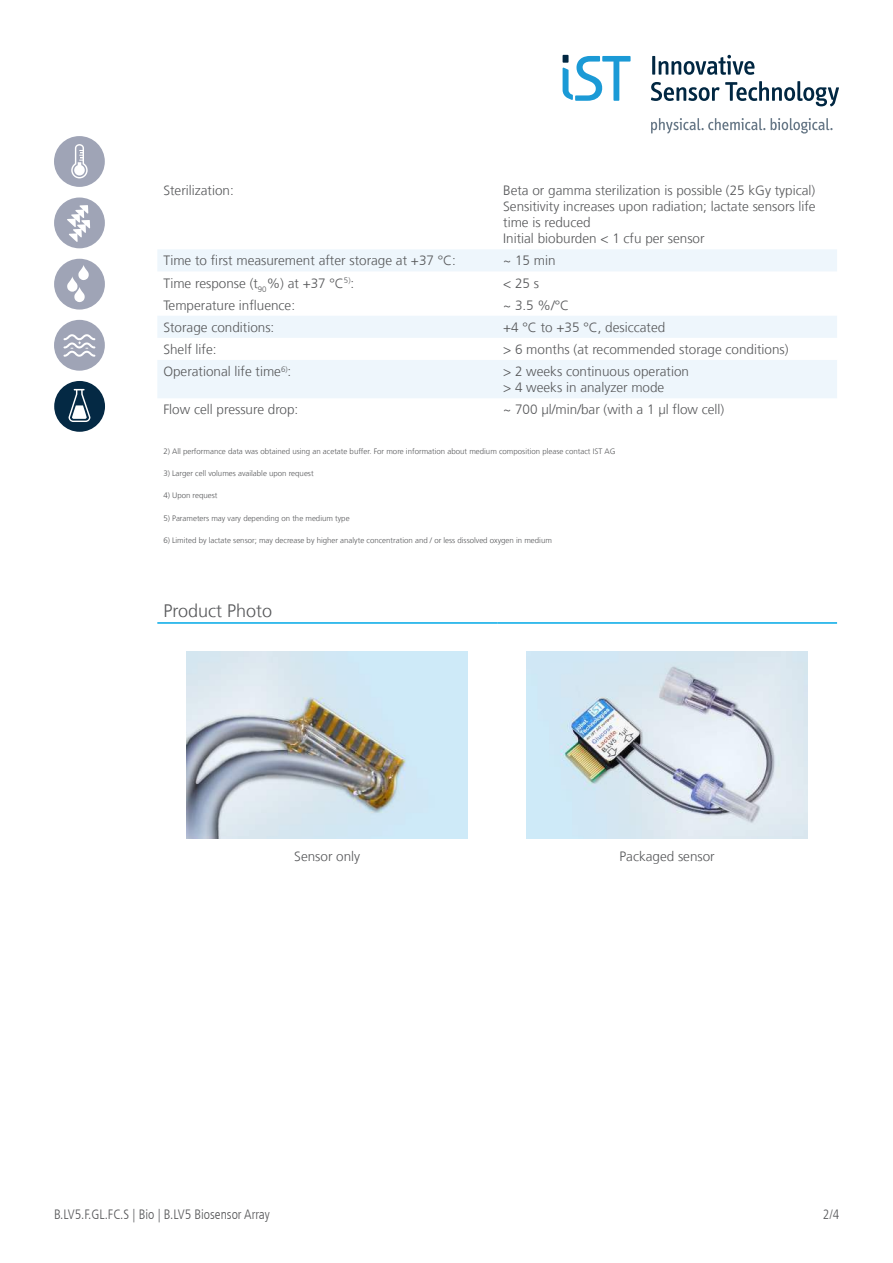
<style>
.page{position:relative;width:893px;height:1263px;background:#fff}
.page>*{position:absolute;margin:0;border:0;box-sizing:border-box;transform-origin:0 0}
.t1{font:300 18px "Frutiger LT Com";color:#57585a}
.t2{font:300 13.5px/16.2px "Frutiger LT Com";color:#57585a}
.t3{font:300 condensed 13.5px "Frutiger LT Com";color:#57585a}
.t4{font:300 7.8px "Frutiger LT Com";color:#57585a}
</style>
<div class="page">
<svg style="left:157px;top:249px;width:680px;height:149px;fill:#eef6fc"></svg>
<hr style="left:157px;top:622px;width:340px;height:2px;background:#00a9e7">
<hr style="left:497px;top:622px;width:340px;height:2px;background:#00a9e7">
<img style="left:187px;top:651px;width:281px;height:188px">
<img style="left:527px;top:651px;width:281px;height:187px">
<svg style="left:651px;top:81px;width:188px;height:26px"></svg>
<hr style="left:652px;top:56px;width:3px;height:19px;background:#012742">
<svg style="left:659px;top:55px;width:95px;height:20px"></svg>
<svg style="left:771px;top:118px;width:62px;height:16px"></svg>
<svg style="left:651px;top:118px;width:114px;height:16px"></svg>
<div style="left:563px;top:55px;width:5px;height:8px;background:#012742"></div>
<svg style="left:563px;top:56px;width:68px;height:45px"></svg>
<svg style="left:54px;top:136px;width:51px;height:51px"></svg>
<div style="left:54px;top:197px;width:51px;height:51px;background:#9fa4b6;border-radius:50%"></div>
<svg style="left:67px;top:205px;width:23px;height:37px"></svg>
<div style="left:54px;top:259px;width:51px;height:51px;background:#9fa4b6;border-radius:50%"></div>
<svg style="left:67px;top:265px;width:22px;height:37px"></svg>
<div style="left:54px;top:320px;width:51px;height:51px;background:#9fa4b6;border-radius:50%"></div>
<svg style="left:64px;top:334px;width:31px;height:23px"></svg>
<div style="left:54px;top:381px;width:51px;height:51px;background:#042944;border-radius:50%"></div>
<svg style="left:69px;top:389px;width:21px;height:33px"></svg>
<p class="t2" style="left:163px;top:182px;width:72px">Sterilization:</p>
<p class="t2" style="left:503px;top:182px;width:314px">Beta or gamma sterilization is possible (25 kGy typical)<br>Sensitivity increases upon radiation; lactate sensors life time is reduced<br>Initial bioburden &lt; 1 cfu per sensor</p>
<p class="t2" style="left:163px;top:253px;width:294px">Time to 昀椀rst measurement after storage at +37 °C:</p>
<p class="t2" style="left:503px;top:253px;width:54px">~ 15 min</p>
<p class="t2" style="left:163px;top:275px;width:192px">Time response (t<sub>90</sub>%) at +37 °C<sup>5)</sup>:</p>
<p class="t2" style="left:503px;top:275px;width:37px">&lt; 25 s</p>
<p class="t2" style="left:163px;top:297px;width:133px">Temperature in昀氀uence:</p>
<p class="t2" style="left:503px;top:297px;width:68px">~ 3.5 %/°C</p>
<p class="t2" style="left:163px;top:319px;width:113px">Storage conditions:</p>
<p class="t2" style="left:503px;top:319px;width:164px">+4 °C to +35 °C, desiccated</p>
<p class="t2" style="left:163px;top:341px;width:55px">Shelf life:</p>
<p class="t2" style="left:503px;top:341px;width:287px">&gt; 6 months (at recommended storage conditions)</p>
<p class="t2" style="left:163px;top:363px;width:130px">Operational life time<sup>6)</sup>:</p>
<p class="t2" style="left:503px;top:363px;width:187px">&gt; 2 weeks continuous operation &gt; 4 weeks in analyzer mode</p>
<p class="t2" style="left:163px;top:402px;width:137px">Flow cell pressure drop:</p>
<p class="t2" style="left:503px;top:402px;width:223px">~ 700 μl/min/bar (with a 1 μl flow cell)</p>
<p class="t4" style="left:163px;top:447px;width:454px">2) All performance data was obtained using an acetate buffer. For more information about medium composition please contact IST AG</p>
<p class="t4" style="left:163px;top:469px;width:152px">3) Larger cell volumes available upon request</p>
<p class="t4" style="left:163px;top:491px;width:56px">4) Upon request</p>
<p class="t4" style="left:163px;top:513px;width:188px">5) Parameters may vary depending on the medium type</p>
<p class="t4" style="left:163px;top:535px;width:390px">6) Limited by lactate sensor; may decrease by higher analyte concentration and / or less dissolved oxygen in medium</p>
<h1 class="t1" style="left:163px;top:600px;width:110px">Product Photo</h1>
<p class="t2" style="left:294px;top:848px;width:68px">Sensor only</p>
<p class="t2" style="left:619px;top:848px;width:97px">Packaged sensor</p>
<p class="t3" style="left:54px;top:1209px;width:217px">B.LV5.F.GL.FC.S | Bio | B.LV5 Biosensor Array</p>
<p class="t3" style="left:823px;top:1209px;width:18px">2/4</p>
</div>
